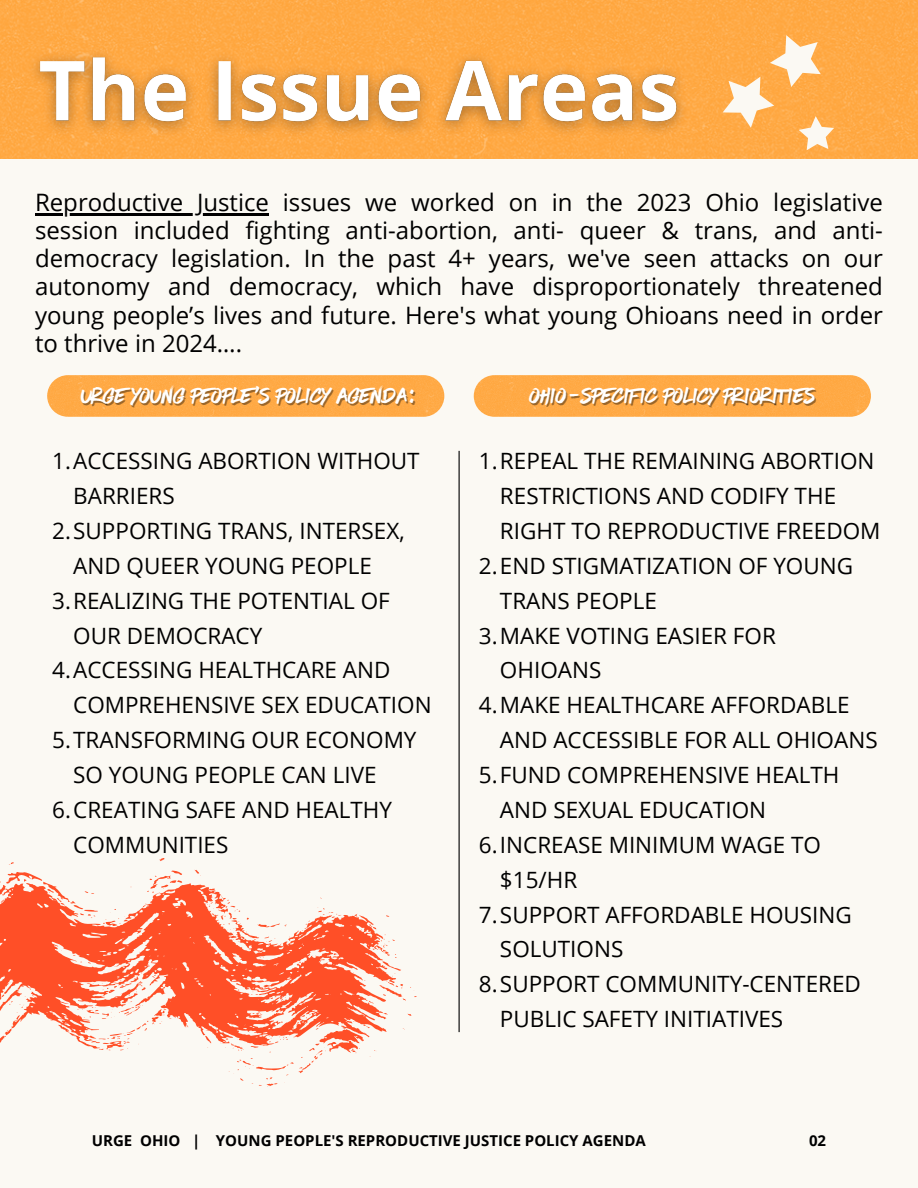
<style>
.page{position:relative;width:918px;height:1188px;background:#fbf9f3}
.page>*{position:absolute;margin:0;border:0;box-sizing:border-box;transform-origin:0 0}
.t1{font:31.5px "Have Heart Two";color:#fff}
.t2{font:24px/28.2px "Open Sans";color:#000;text-align:justify}
.t3{font:22.5px/34.8px "Open Sans";color:#000}
.t4{font:700 15px "Open Sans";color:#000}
</style>
<div class="page">
<img style="left:0;top:0;width:918px;height:158px">
<img style="left:20px;top:33px;width:677px;height:112px">
<svg style="left:718px;top:32px;width:118px;height:124px"></svg>
<hr style="left:459px;top:451px;width:1px;height:581px;background:#000">
<img style="left:47px;top:375px;width:397px;height:42px">
<img style="left:474px;top:375px;width:397px;height:42px">
<svg style="left:0;top:858px;width:417px;height:229px"></svg>
<hr style="left:35px;top:213px;width:234px;height:3px;background:#000">
<p class="t2" style="left:35px;top:188px;width:849px">Reproductive Justice issues we worked on in the 2023 Ohio legislative session included fighting anti-abortion, anti- queer &amp; trans, and anti&shy;democracy legislation. In the past 4+ years, we've seen attacks on our autonomy and democracy, which have disproportionately threatened young people’s lives and future. Here's what young Ohioans need in order to thrive in 2024….</p>
<p class="t1" style="left:81px;top:379px;width:337px">URGE YOUNG PEOPLE’S POLICY AGENDA:</p>
<h3 class="t3" style="left:73px;top:443px;width:348px;text-indent:-21px">1.ACCESSING ABORTION WITHOUT<br>BARRIERS</h3>
<p class="t3" style="left:52px;top:513px;width:354px;text-align:center">2.SUPPORTING TRANS, INTERSEX,<br>AND QUEER YOUNG PEOPLE</p>
<h2 class="t3" style="left:73px;top:583px;width:318px;text-indent:-21px">3.REALIZING THE POTENTIAL OF<br>OUR DEMOCRACY</h2>
<p class="t3" style="left:73px;top:652px;width:360px;text-indent:-21px">4.ACCESSING HEALTHCARE AND<br>COMPREHENSIVE SEX EDUCATION</p>
<p class="t3" style="left:73px;top:722px;width:345px;text-indent:-21px">5.TRANSFORMING OUR ECONOMY<br>SO YOUNG PEOPLE CAN LIVE</p>
<h2 class="t3" style="left:73px;top:792px;width:320px;text-indent:-21px">6.CREATING SAFE AND HEALTHY<br>COMMUNITIES</h2>
<p class="t1" style="left:530px;top:379px;width:287px">OHIO-SPECIFIC POLICY PRIORITIES</p>
<p class="t3" style="left:500px;top:443px;width:382px;text-indent:-21px">1.REPEAL THE REMAINING ABORTION<br>RESTRICTIONS AND CODIFY THE<br>RIGHT TO REPRODUCTIVE FREEDOM</p>
<p class="t3" style="left:500px;top:548px;width:355px;text-indent:-21px">2.END STIGMATIZATION OF YOUNG<br>TRANS PEOPLE</p>
<p class="t3" style="left:500px;top:617px;width:278px;text-indent:-21px">3.MAKE VOTING EASIER FOR<br>OHIOANS</p>
<p class="t3" style="left:500px;top:687px;width:379px;text-indent:-21px">4.MAKE HEALTHCARE AFFORDABLE<br>AND ACCESSIBLE FOR ALL OHIOANS</p>
<p class="t3" style="left:500px;top:757px;width:341px;text-indent:-21px">5.FUND COMPREHENSIVE HEALTH<br>AND SEXUAL EDUCATION</p>
<p class="t3" style="left:500px;top:827px;width:322px;text-indent:-21px">6.INCREASE MINIMUM WAGE TO $15/HR</p>
<p class="t3" style="left:500px;top:896px;width:353px;text-indent:-21px">7.SUPPORT AFFORDABLE HOUSING<br>SOLUTIONS</p>
<p class="t3" style="left:500px;top:966px;width:362px;text-indent:-21px">8.SUPPORT COMMUNITY-CENTERED<br>PUBLIC SAFETY INITIATIVES</p>
<p class="t4" style="left:92px;top:1130px;width:555px">URGE OHIO | YOUNG PEOPLE'S REPRODUCTIVE JUSTICE POLICY AGENDA</p>
<p class="t4" style="left:809px;top:1130px;width:19px">02</p>
</div>
